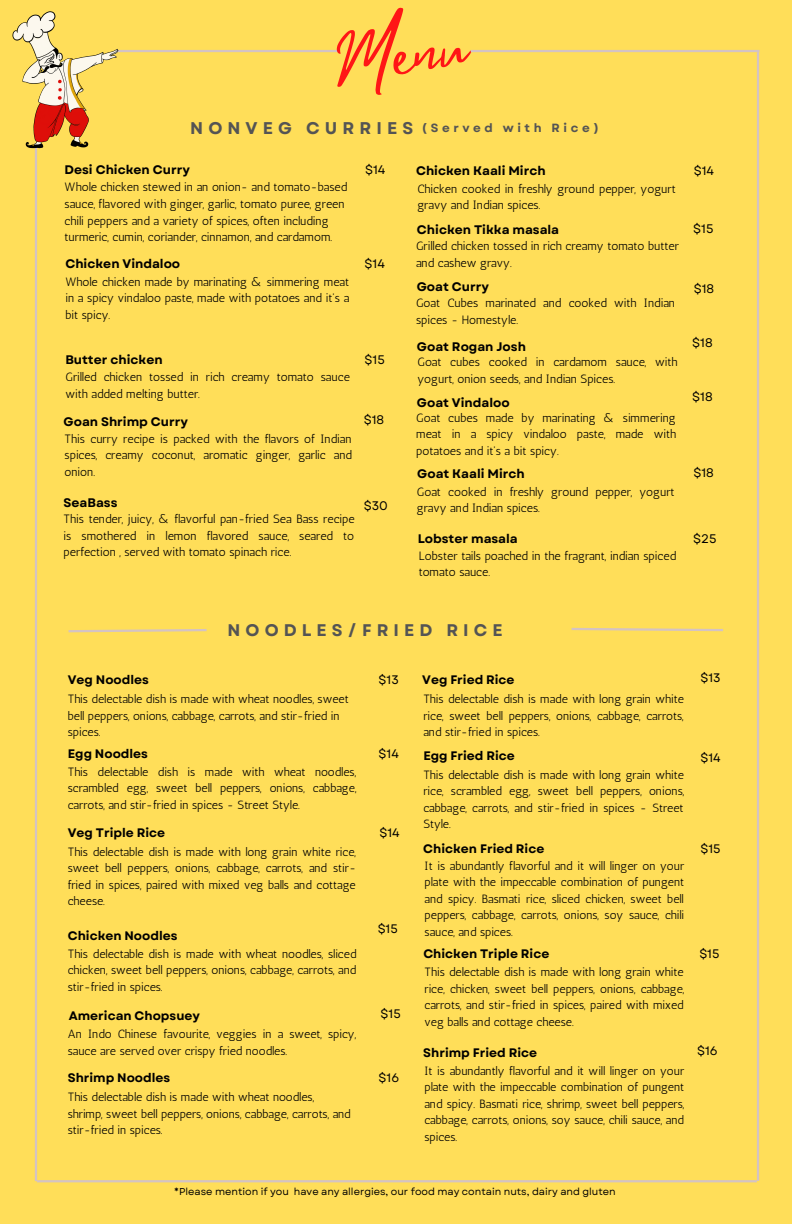
<style>
.page{position:relative;width:792px;height:1224px;background:#ffde59}
.page>*{position:absolute;margin:0;border:0;box-sizing:border-box;transform-origin:0 0}
.t1{font:68.6px "Mistrully";color:#ff1616}
.t2{font:700 16.9px "Garet";letter-spacing:.3em;color:#545454}
.t3{font:700 16.8px "Garet";letter-spacing:.3em;color:#545454}
.t4{font:700 12.4px "Garet";color:#000}
.t5{font:12.4px "Garet";color:#000}
.t6{font:700 12.3px "Garet";color:#000}
.t7{font:12.3px "Garet";color:#000}
.t8{font:12.1px/16.6px "Antic";color:#000}
.t9{font:12px/16.5px "Antic";color:#000;text-align:justify}
.t10{font:700 11.9px "Garet";letter-spacing:.3em;color:#545454}
.t11{font:10px "Garet";color:#000}
</style>
<div class="page">
<hr style="left:116px;top:50px;width:223px;height:2px;background:#d4c3c3">
<hr style="left:35px;top:146px;width:2px;height:1035px;background:#d4c3c3">
<hr style="left:757px;top:52px;width:2px;height:1129px;background:#d4c3c3">
<img style="left:12px;top:11px;width:109px;height:165px">
<hr style="left:37px;top:1180px;width:720px;height:2px;background:#d4c3c3">
<hr style="left:471px;top:50px;width:289px;height:2px;background:#d4c3c3">
<svg style="left:68px;top:629px;width:139px;height:4px"></svg>
<svg style="left:571px;top:627px;width:152px;height:5px"></svg>
<h1 class="t1" style="left:328px;top:9px;width:134px;rotate:-9deg">Menu</h1>
<h2 class="t2" style="left:190px;top:116px;width:225px">NONVEG CURRIES</h2>
<p class="t10" style="left:422px;top:119px;width:178px">(Served with Rice)</p>
<p class="t5" style="left:365px;top:161px;width:22px">$14</p>
<p class="t4" style="left:65px;top:161px;width:127px">Desi Chicken Curry</p>
<p class="t4" style="left:416px;top:162px;width:131px">Chicken Kaali Mirch</p>
<p class="t5" style="left:694px;top:162px;width:22px">$14</p>
<p class="t8" style="left:65px;top:179px;width:284px">Whole chicken stewed in an onion- and tomato-based sauce, flavored with ginger, garlic, tomato puree, green chili peppers and a variety of spices, often including turmeric, cumin, coriander, cinnamon, and cardamom.</p>
<p class="t4" style="left:65px;top:255px;width:116px">Chicken Vindaloo</p>
<p class="t8" style="left:65px;top:273px;width:285px;text-align:justify">Whole chicken made by marinating &amp; simmering meat in a spicy vindaloo paste, made with potatoes and it's a bit spicy.</p>
<p class="t4" style="left:65px;top:350px;width:99px">Butter chicken</p>
<p class="t8" style="left:65px;top:369px;width:286px">Grilled chicken tossed in rich creamy tomato sauce with added melting butter.</p>
<p class="t5" style="left:365px;top:255px;width:22px">$14</p>
<p class="t5" style="left:365px;top:351px;width:22px">$15</p>
<p class="t4" style="left:64px;top:413px;width:126px">Goan Shrimp Curry</p>
<p class="t5" style="left:364px;top:411px;width:22px">$18</p>
<p class="t8" style="left:65px;top:430px;width:289px;text-align:justify">This curry recipe is packed with the flavors of Indian spices, creamy coconut, aromatic ginger, garlic and onion.</p>
<p class="t4" style="left:64px;top:494px;width:55px">SeaBass</p>
<p class="t8" style="left:64px;top:511px;width:293px;text-align:justify">This tender, juicy, &amp; flavorful pan-fried Sea Bass recipe is smothered in lemon flavored sauce, seared to perfection , served with tomato spinach rice.</p>
<p class="t5" style="left:364px;top:496px;width:26px">$30</p>
<p class="t8" style="left:417px;top:180px;width:260px">Chicken cooked in freshly ground pepper, yogurt gravy and Indian spices.</p>
<p class="t4" style="left:417px;top:221px;width:144px">Chicken Tikka masala</p>
<p class="t8" style="left:416px;top:238px;width:264px">Grilled chicken tossed in rich creamy tomato butter and cashew gravy.</p>
<p class="t5" style="left:693px;top:220px;width:22px">$15</p>
<p class="t4" style="left:417px;top:278px;width:74px">Goat Curry</p>
<p class="t5" style="left:694px;top:279px;width:22px">$18</p>
<p class="t8" style="left:416px;top:295px;width:260px">Goat Cubes marinated and cooked with Indian spices - Homestyle.</p>
<p class="t4" style="left:417px;top:338px;width:110px">Goat Rogan Josh</p>
<p class="t5" style="left:692px;top:334px;width:22px">$18</p>
<p class="t8" style="left:417px;top:353px;width:262px">Goat cubes cooked in cardamom sauce, with yogurt, onion seeds, and Indian Spices.</p>
<p class="t4" style="left:417px;top:394px;width:94px">Goat Vindaloo</p>
<p class="t8" style="left:416px;top:409px;width:261px;text-align:justify">Goat cubes made by marinating &amp; simmering meat in a spicy vindaloo paste, made with potatoes and it's a bit spicy.</p>
<p class="t5" style="left:692px;top:388px;width:22px">$18</p>
<p class="t4" style="left:417px;top:464px;width:109px">Goat Kaali Mirch</p>
<p class="t5" style="left:693px;top:464px;width:22px">$18</p>
<p class="t8" style="left:417px;top:483px;width:259px">Goat cooked in freshly ground pepper, yogurt gravy and Indian spices.</p>
<p class="t4" style="left:418px;top:530px;width:102px">Lobster masala</p>
<p class="t8" style="left:419px;top:547px;width:259px">Lobster tails poached in the fragrant, indian spiced tomato sauce.</p>
<p class="t5" style="left:693px;top:530px;width:25px">$25</p>
<p class="t6" style="left:68px;top:671px;width:83px">Veg Noodles</p>
<h3 class="t3" style="left:228px;top:618px;width:277px">NOODLES/FRIED RICE</h3>
<p class="t7" style="left:379px;top:671px;width:22px">$13</p>
<p class="t6" style="left:422px;top:671px;width:94px">Veg Fried Rice</p>
<p class="t9" style="left:68px;top:691px;width:283px;text-align:left">This delectable dish is made with wheat noodles, sweet bell peppers, onions, cabbage, carrots, and stir-fried in spices.</p>
<p class="t9" style="left:423px;top:691px;width:262px">This delectable dish is made with long grain white rice, sweet bell peppers, onions, cabbage, carrots, and stir-fried in spices.</p>
<p class="t7" style="left:700px;top:669px;width:22px">$13</p>
<p class="t6" style="left:68px;top:745px;width:82px">Egg Noodles</p>
<p class="t7" style="left:379px;top:745px;width:22px">$14</p>
<p class="t7" style="left:700px;top:749px;width:22px">$14</p>
<p class="t9" style="left:68px;top:764px;width:290px">This delectable dish is made with wheat noodles, scrambled egg, sweet bell peppers, onions, cabbage, carrots, and stir-fried in spices - Street Style.</p>
<p class="t6" style="left:423px;top:746px;width:93px">Egg Fried Rice</p>
<p class="t9" style="left:423px;top:767px;width:262px">This delectable dish is made with long grain white rice, scrambled egg, sweet bell peppers, onions, cabbage, carrots, and stir-fried in spices - Street Style.</p>
<p class="t6" style="left:68px;top:823px;width:99px">Veg Triple Rice</p>
<p class="t7" style="left:380px;top:823px;width:22px">$14</p>
<p class="t9" style="left:68px;top:844px;width:290px">This delectable dish is made with long grain white rice, sweet bell peppers, onions, cabbage, carrots, and stir&shy;fried in spices, paired with mixed veg balls and cottage cheese.</p>
<p class="t6" style="left:68px;top:927px;width:111px">Chicken Noodles</p>
<p class="t9" style="left:68px;top:945px;width:290px">This delectable dish is made with wheat noodles, sliced chicken, sweet bell peppers, onions, cabbage, carrots, and stir-fried in spices.</p>
<p class="t7" style="left:378px;top:920px;width:22px">$15</p>
<p class="t6" style="left:69px;top:1007px;width:133px">American Chopsuey</p>
<p class="t7" style="left:381px;top:1005px;width:22px">$15</p>
<p class="t9" style="left:68px;top:1026px;width:290px">An Indo Chinese favourite, veggies in a sweet, spicy, sauce are served over crispy fried noodles.</p>
<p class="t6" style="left:68px;top:1069px;width:104px">Shrimp Noodles</p>
<p class="t7" style="left:379px;top:1069px;width:22px">$16</p>
<p class="t9" style="left:68px;top:1089px;width:284px;text-align:left">This delectable dish is made with wheat noodles, shrimp, sweet bell peppers, onions, cabbage, carrots, and stir-fried in spices.</p>
<p class="t6" style="left:423px;top:840px;width:123px">Chicken Fried Rice</p>
<p class="t7" style="left:700px;top:840px;width:22px">$15</p>
<p class="t9" style="left:425px;top:857px;width:261px">It is abundantly flavorful and it will linger on your plate with the impeccable combination of pungent and spicy. Basmati rice, sliced chicken, sweet bell peppers, cabbage, carrots, onions, soy sauce, chili sauce, and spices.</p>
<p class="t6" style="left:423px;top:945px;width:127px">Chicken Triple Rice</p>
<p class="t9" style="left:425px;top:964px;width:261px">This delectable dish is made with long grain white rice, chicken, sweet bell peppers, onions, cabbage, carrots, and stir-fried in spices, paired with mixed veg balls and cottage cheese.</p>
<p class="t6" style="left:423px;top:1044px;width:115px">Shrimp Fried Rice</p>
<p class="t9" style="left:424px;top:1062px;width:261px">It is abundantly flavorful and it will linger on your plate with the impeccable combination of pungent and spicy. Basmati rice, shrimp, sweet bell peppers, cabbage, carrots, onions, soy sauce, chili sauce, and spices.</p>
<p class="t7" style="left:699px;top:945px;width:22px">$15</p>
<p class="t7" style="left:697px;top:1042px;width:22px">$16</p>
<p class="t11" style="left:174px;top:1184px;width:443px">*Please mention if you have any allergies, our food may contain nuts, dairy and gluten</p>
</div>
